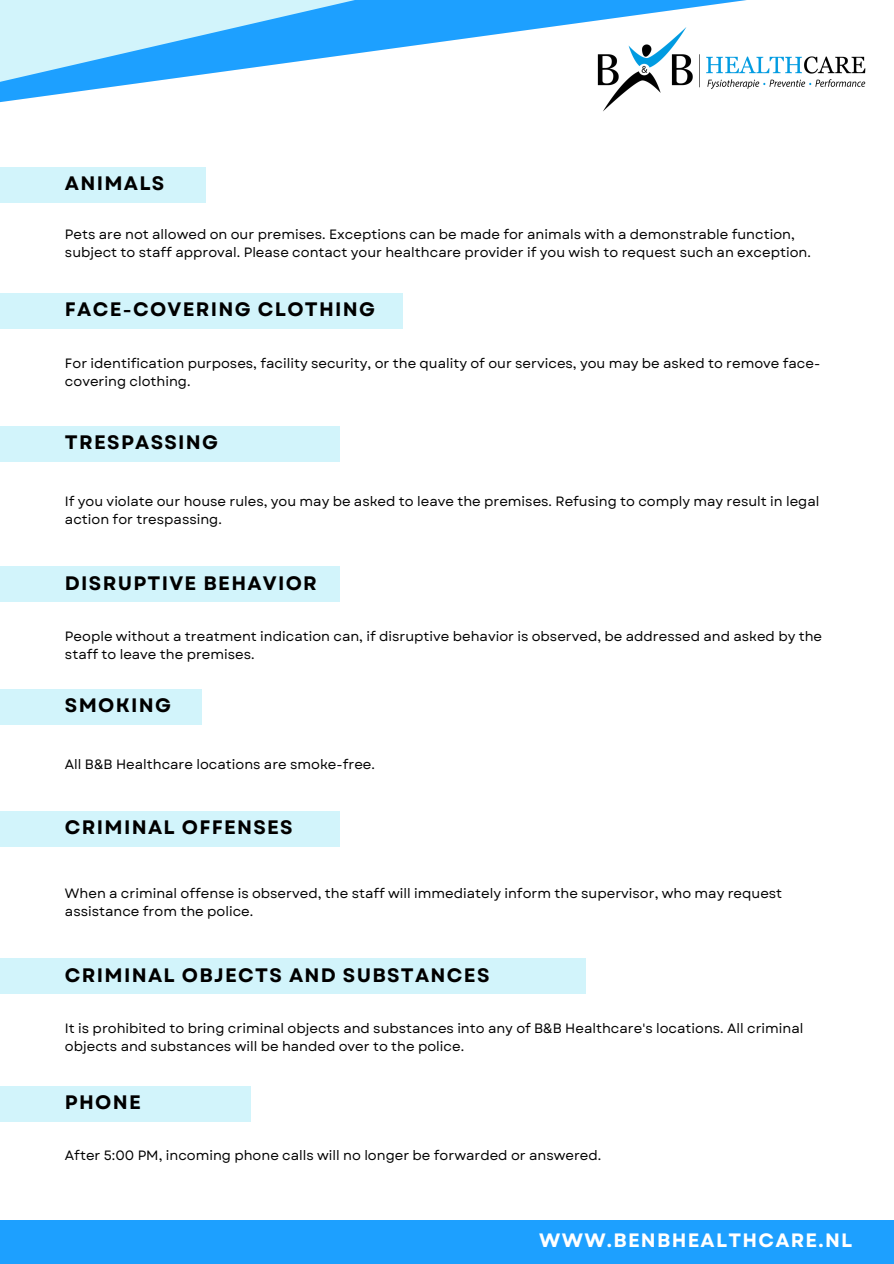
<style>
.page{position:relative;width:894px;height:1264px;background:#fff}
.page>*{position:absolute;margin:0;border:0;box-sizing:border-box;transform-origin:0 0}
.t1{font:700 19.5px "Garet";letter-spacing:.065em;color:#000}
.t2{font:700 19.35px "Garet";letter-spacing:.065em;color:#fff}
.t3{font:13.5px/18px "Garet";color:#000}
</style>
<div class="page">
<svg style="left:0;top:0;width:747px;height:600px"></svg>
<img style="left:585px;top:23px;width:281px;height:96px">
<div style="left:0;top:1219px;width:893px;height:44px;background:#1da0ff"></div>
<div style="left:0;top:167px;width:206px;height:35px;background:#d2f4fb"></div>
<div style="left:0;top:293px;width:402px;height:35px;background:#d2f4fb"></div>
<div style="left:0;top:426px;width:339px;height:35px;background:#d2f4fb"></div>
<div style="left:0;top:566px;width:339px;height:36px;background:#d2f4fb"></div>
<div style="left:0;top:689px;width:201px;height:36px;background:#d2f4fb"></div>
<div style="left:0;top:811px;width:339px;height:35px;background:#d2f4fb"></div>
<div style="left:0;top:958px;width:585px;height:36px;background:#d2f4fb"></div>
<div style="left:0;top:1085px;width:250px;height:36px;background:#d2f4fb"></div>
<p class="t1" style="left:65px;top:169px;width:101px">ANIMALS</p>
<p class="t3" style="left:65px;top:225px;width:747px">Pets are not allowed on our premises. Exceptions can be made for animals with a demonstrable function, subject to staff approval. Please contact your healthcare provider if you wish to request such an exception.</p>
<p class="t1" style="left:65px;top:295px;width:311px">FACE-COVERING CLOTHING</p>
<p class="t3" style="left:65px;top:354px;width:756px">For identification purposes, facility security, or the quality of our services, you may be asked to remove face&shy;covering clothing.</p>
<p class="t1" style="left:65px;top:428px;width:155px">TRESPASSING</p>
<p class="t3" style="left:65px;top:492px;width:755px">If you violate our house rules, you may be asked to leave the premises. Refusing to comply may result in legal action for trespassing.</p>
<p class="t1" style="left:65px;top:569px;width:253px">DISRUPTIVE BEHAVIOR</p>
<p class="t3" style="left:65px;top:627px;width:758px">People without a treatment indication can, if disruptive behavior is observed, be addressed and asked by the staff to leave the premises.</p>
<p class="t1" style="left:65px;top:691px;width:107px">SMOKING</p>
<p class="t3" style="left:65px;top:755px;width:311px">All B&amp;B Healthcare locations are smoke-free.</p>
<p class="t1" style="left:65px;top:813px;width:229px">CRIMINAL OFFENSES</p>
<p class="t3" style="left:65px;top:884px;width:718px">When a criminal offense is observed, the staff will immediately inform the supervisor, who may request assistance from the police.</p>
<p class="t1" style="left:65px;top:960px;width:426px">CRIMINAL OBJECTS AND SUBSTANCES</p>
<p class="t3" style="left:65px;top:1019px;width:739px">It is prohibited to bring criminal objects and substances into any of B&amp;B Healthcare's locations. All criminal objects and substances will be handed over to the police.</p>
<p class="t1" style="left:65px;top:1087px;width:77px">PHONE</p>
<p class="t3" style="left:65px;top:1146px;width:537px">After 5:00 PM, incoming phone calls will no longer be forwarded or answered.</p>
<p class="t2" style="left:539px;top:1225px;width:314px">WWW.BENBHEALTHCARE.NL</p>
</div>
